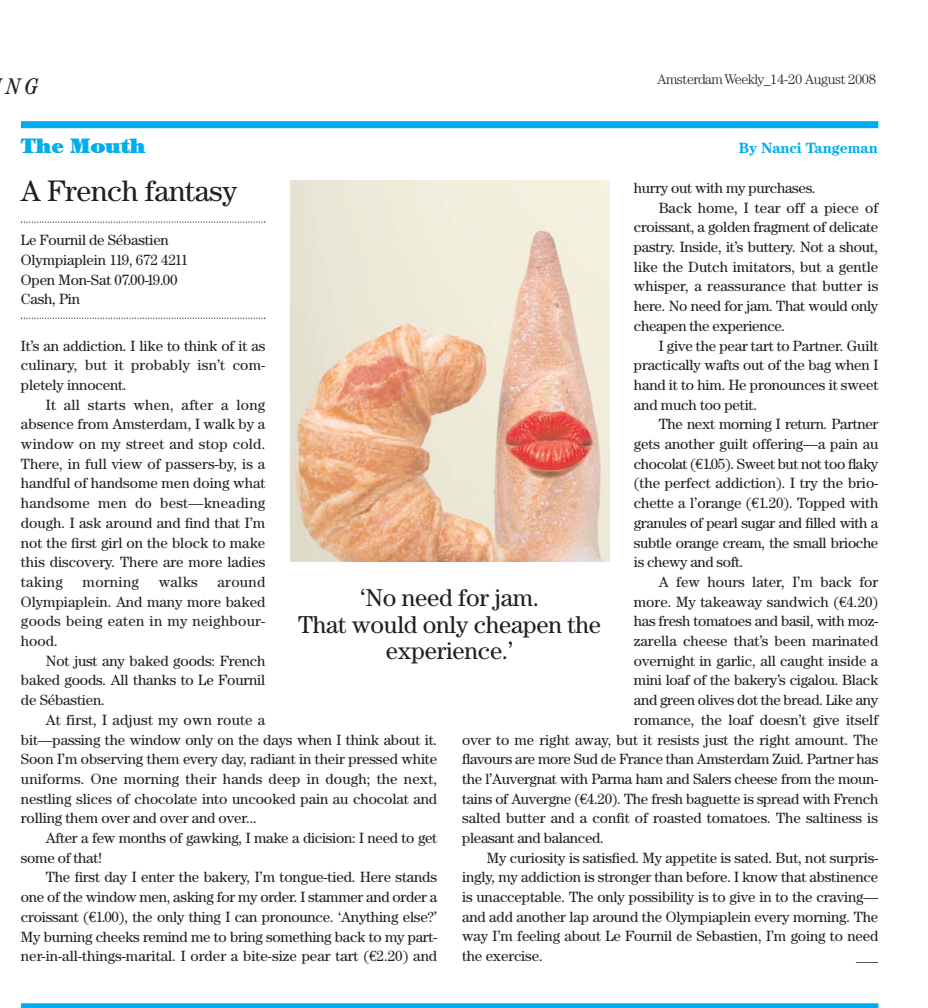
<style>
.page{position:relative;width:928px;height:1008px;background:#fff}
.page>*{position:absolute;margin:0;border:0;box-sizing:border-box;transform-origin:0 0}
.t1{font:29.75px "Century Std";letter-spacing:-.01em;color:#231f20}
.t2{font:24.5px/26.2px "Century Std";letter-spacing:-.01em;color:#231f20;text-align:center}
.t3{font:italic condensed 22.75px "Century";color:#231f20}
.t4{font:900 21px "Century Std";letter-spacing:-.025em;color:#00aeef}
.t5{font:14.88px/19.6px "Century Std";letter-spacing:-.01em;color:#231f20}
.t6{font:14.88px "Century Std";letter-spacing:.01em;color:#231f20}
.t7{font:14.88px "Century Std";letter-spacing:.02em;color:#231f20}
.t8{font:14.88px "Century Std";letter-spacing:.015em;color:#231f20}
.t9{font:700 14.88px "Century";letter-spacing:-.005em;color:#00aeef}
.t10{font:300 14px "Century";letter-spacing:-.03em;color:#231f20}
.s1{font-family:"Euro Serif"}
</style>
<div class="page">
<svg style="left:21px;top:221px;width:244px;height:2px"></svg>
<svg style="left:21px;top:317px;width:244px;height:2px"></svg>
<img style="left:290px;top:181px;width:319px;height:380px">
<svg style="left:21px;top:1003px;width:857px;height:4px;background:#0fb2ef"></svg>
<div style="left:21px;top:121px;width:857px;height:7px;background:#00aeef"></div>
<p class="t3" style="left:7px;top:78px;width:34px">NG</p>
<p class="t10" style="left:657px;top:74px;width:220px">AmsterdamWeekly_14-20 August 2008</p>
<p class="t4" style="left:21px;top:138px;width:126px">The Mouth</p>
<p class="t9" style="left:739px;top:143px;width:140px">By Nanci Tangeman</p>
<p class="t1" style="left:21px;top:179px;width:218px">A French fantasy</p>
<p class="t5" style="left:21px;top:232px;width:169px">Le Fournil de Sébastien<br>Olympiaplein 119, 672 4211<br>Open Mon-Sat 07.00-19.00<br>Cash, Pin</p>
<p class="t5" style="left:21px;top:337px;width:246px">It’s an addiction. I like to think of it as</p>
<p class="t6" style="left:21px;top:359px;width:246px">culinary, but it probably isn’t com-</p>
<p class="t5" style="left:21px;top:376px;width:107px">pletely innocent.</p>
<p class="t7" style="left:46px;top:399px;width:221px">It all starts when, after a long</p>
<p class="t5" style="left:21px;top:416px;width:246px">absence from Amsterdam, I walk by a</p>
<p class="t8" style="left:21px;top:438px;width:246px">window on my street and stop cold.</p>
<p class="t5" style="left:21px;top:455px;width:246px">There, in full view of passers-by, is a</p>
<p class="t5" style="left:21px;top:475px;width:246px">handful of handsome men doing what</p>
<p class="t7" style="left:21px;top:497px;width:246px">handsome men do best—kneading</p>
<p class="t5" style="left:21px;top:514px;width:246px">dough. I ask around and find that I’m</p>
<p class="t5" style="left:21px;top:534px;width:246px">not the first girl on the block to make</p>
<p class="t5" style="left:21px;top:554px;width:246px">this discovery. There are more ladies</p>
<p class="t5" style="left:21px;top:573px;width:43px">taking</p>
<p class="t7" style="left:83px;top:576px;width:58px">morning</p>
<p class="t5" style="left:159px;top:573px;width:41px">walks</p>
<p class="t5" style="left:217px;top:573px;width:49px">around</p>
<p class="t5" style="left:21px;top:593px;width:246px">Olympiaplein. And many more baked</p>
<p class="t7" style="left:21px;top:615px;width:246px">goods being eaten in my neighbour-</p>
<p class="t5" style="left:21px;top:632px;width:38px">hood.</p>
<p class="t5" style="left:46px;top:652px;width:221px">Not just any baked goods: French</p>
<p class="t5" style="left:21px;top:672px;width:246px">baked goods. All thanks to Le Fournil</p>
<p class="t5" style="left:21px;top:691px;width:85px">de Sébastien.</p>
<p class="t6" style="left:46px;top:714px;width:221px">At first, I adjust my own route a</p>
<p class="t5" style="left:21px;top:731px;width:418px">bit—passing the window only on the days when I think about it.</p>
<p class="t5" style="left:21px;top:750px;width:418px">Soon I’m observing them every day, radiant in their pressed white</p>
<p class="t6" style="left:21px;top:773px;width:418px">uniforms. One morning their hands deep in dough; the next,</p>
<p class="t5" style="left:21px;top:790px;width:418px">nestling slices of chocolate into uncooked pain au chocolat and</p>
<p class="t5" style="left:21px;top:809px;width:237px">rolling them over and over and over...</p>
<p class="t5" style="left:46px;top:829px;width:393px">After a few months of gawking, I make a dicision: I need to get</p>
<p class="t5" style="left:21px;top:849px;width:83px">some of that!</p>
<p class="t5" style="left:46px;top:869px;width:393px">The first day I enter the bakery, I’m tongue-tied. Here stands</p>
<p class="t5" style="left:21px;top:888px;width:418px">one of the window men, asking for my order. I stammer and order a</p>
<p class="t5" style="left:21px;top:908px;width:418px">croissant (<span class="s1">€</span>1.00), the only thing I can pronounce. ‘Anything else?’</p>
<p class="t5" style="left:21px;top:928px;width:418px">My burning cheeks remind me to bring something back to my part-</p>
<p class="t5" style="left:21px;top:947px;width:418px">ner-in-all-things-marital. I order a bite-size pear tart (<span class="s1">€</span>2.20) and</p>
<p class="t5" style="left:634px;top:179px;width:183px">hurry out with my purchases.</p>
<p class="t5" style="left:658px;top:199px;width:221px">Back home, I tear off a piece of</p>
<p class="t5" style="left:634px;top:219px;width:246px">croissant, a golden fragment of delicate</p>
<p class="t5" style="left:634px;top:239px;width:246px">pastry. Inside, it’s buttery. Not a shout,</p>
<p class="t5" style="left:634px;top:258px;width:246px">like the Dutch imitators, but a gentle</p>
<p class="t5" style="left:634px;top:278px;width:246px">whisper, a reassurance that butter is</p>
<p class="t5" style="left:634px;top:298px;width:246px">here. No need for jam. That would only</p>
<p class="t5" style="left:634px;top:317px;width:153px">cheapen the experience.</p>
<p class="t5" style="left:658px;top:337px;width:221px">I give the pear tart to Partner. Guilt</p>
<p class="t5" style="left:634px;top:357px;width:246px">practically wafts out of the bag when I</p>
<p class="t5" style="left:634px;top:376px;width:246px">hand it to him. He pronounces it sweet</p>
<p class="t5" style="left:634px;top:396px;width:125px">and much too petit.</p>
<p class="t5" style="left:658px;top:416px;width:221px">The next morning I return. Partner</p>
<p class="t5" style="left:634px;top:435px;width:246px">gets another guilt offering—a pain au</p>
<p class="t5" style="left:634px;top:455px;width:246px">chocolat (<span class="s1">€</span>1.05). Sweet but not too flaky</p>
<p class="t5" style="left:634px;top:475px;width:246px">(the perfect addiction). I try the brio-</p>
<p class="t5" style="left:634px;top:494px;width:246px">chette a l’orange (<span class="s1">€</span>1.20). Topped with</p>
<p class="t5" style="left:634px;top:514px;width:246px">granules of pearl sugar and filled with a</p>
<p class="t5" style="left:634px;top:534px;width:246px">subtle orange cream, the small brioche</p>
<p class="t5" style="left:634px;top:553px;width:111px">is chewy and soft.</p>
<p class="t5" style="left:658px;top:573px;width:221px">A few hours later, I’m back for</p>
<p class="t5" style="left:634px;top:593px;width:246px">more. My takeaway sandwich (<span class="s1">€</span>4.20)</p>
<p class="t5" style="left:634px;top:613px;width:246px">has fresh tomatoes and basil, with moz-</p>
<p class="t5" style="left:634px;top:632px;width:246px">zarella cheese that’s been marinated</p>
<p class="t5" style="left:634px;top:652px;width:246px">overnight in garlic, all caught inside a</p>
<p class="t5" style="left:634px;top:672px;width:246px">mini loaf of the bakery’s cigalou. Black</p>
<p class="t5" style="left:634px;top:691px;width:246px">and green olives dot the bread. Like any</p>
<p class="t5" style="left:634px;top:711px;width:246px">romance, the loaf doesn’t give itself</p>
<p class="t5" style="left:462px;top:731px;width:418px">over to me right away, but it resists just the right amount. The</p>
<p class="t5" style="left:462px;top:750px;width:418px">flavours are more Sud de France than Amsterdam Zuid. Partner has</p>
<p class="t5" style="left:462px;top:770px;width:418px">the l’Auvergnat with Parma ham and Salers cheese from the moun-</p>
<p class="t5" style="left:462px;top:790px;width:418px">tains of Auvergne (<span class="s1">€</span>4.20). The fresh baguette is spread with French</p>
<p class="t5" style="left:462px;top:809px;width:417px">salted butter and a confit of roasted tomatoes. The saltiness is</p>
<p class="t5" style="left:462px;top:829px;width:143px">pleasant and balanced.</p>
<p class="t5" style="left:487px;top:849px;width:393px">My curiosity is satisfied. My appetite is sated. But, not surpris-</p>
<p class="t5" style="left:462px;top:868px;width:418px">ingly, my addiction is stronger than before. I know that abstinence</p>
<p class="t5" style="left:462px;top:888px;width:418px">is unacceptable. The only possibility is to give in to the craving—</p>
<p class="t5" style="left:462px;top:908px;width:418px">and add another lap around the Olympiaplein every morning. The</p>
<p class="t5" style="left:462px;top:928px;width:418px">way I’m feeling about Le Fournil de Sebastien, I’m going to need</p>
<p class="t5" style="left:462px;top:947px;width:82px">the exercise.</p>
<p class="t5" style="left:856px;top:947px;width:24px">___</p>
<p class="t2" style="left:298px;top:587px;width:304px">‘No need for jam.<br>That would only cheapen the experience.’</p>
</div>
